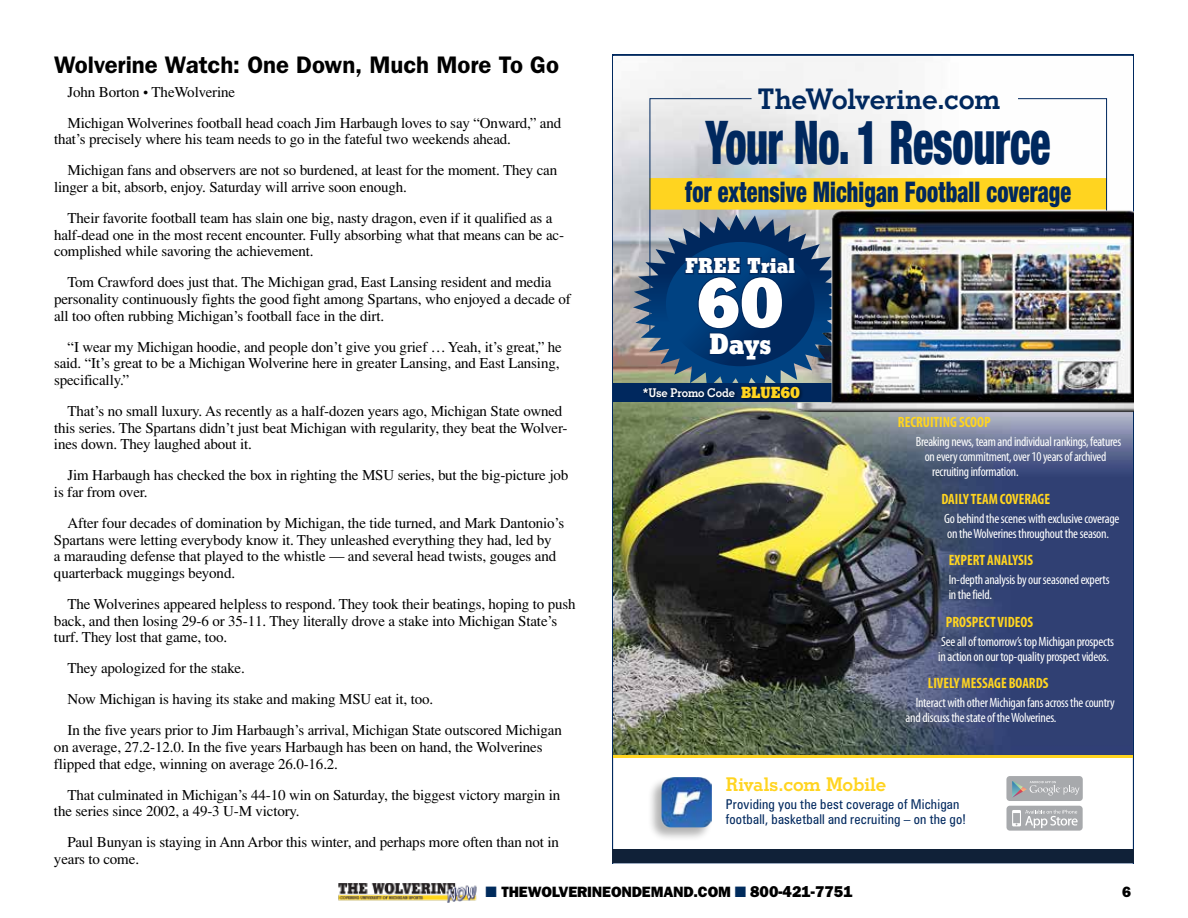
<style>
.page{position:relative;width:1188px;height:918px;background:#fff}
.page>*{position:absolute;margin:0;border:0;box-sizing:border-box;transform-origin:0 0}
.t1{font:800 69px "Stymie BT";color:#fff}
.t2{font:900 condensed 60.45px "Helvetica Neue";letter-spacing:-.005em;color:#00285e;scale:.7 1}
.t3{font:900 condensed 28.5px "Helvetica Neue";letter-spacing:.01em;color:#00285e;scale:.78 1}
.t4{font:700 28.5px "Stymie BT";letter-spacing:-.01em;color:#00285e}
.t5{font:800 28.5px "Stymie BT";color:#fff}
.t6{font:600 24px "Franklin Gothic";letter-spacing:-.005em;color:#000}
.t7{font:800 21px "Stymie BT";letter-spacing:.005em;color:#fff}
.t8{font:700 19.05px "Stymie BT";letter-spacing:-.01em;color:#ffd420}
.t9{font:15px/16.6px "Times";letter-spacing:-.01em;color:#000}
.t10{font:700 condensed 15px "Myriad Pro";color:#ffd420;scale:.96 1}
.t11{font:800 15px "Franklin Gothic";letter-spacing:-.01em;color:#000}
.t12{font:condensed 13.5px/15px "Myriad Pro";letter-spacing:-.02em;color:#fff}
.t13{font:condensed 13.5px/15px "Zurich BT";letter-spacing:.015em;color:#00285e}
.t14{font:700 12.15px "Stymie BT";letter-spacing:-.015em;color:#fff;scale:.94 1}
.s1{font-weight:800;font-size:15.6px;color:#ffd420}
.s2{color:#002b5c}
.s3{font-size:15.75px}
</style>
<div class="page">
<img style="left:338px;top:883px;width:139px;height:19px">
<svg style="left:612px;top:55px;width:522px;height:794px"></svg>
<img style="left:614px;top:56px;width:519px;height:699px">
<hr style="left:614px;top:755px;width:519px;height:3px;background:#ffd420">
<svg style="left:1017px;top:98px;width:90px;height:79px"></svg>
<div style="left:612px;top:849px;width:522px;height:14px;background:#102138"></div>
<div style="left:1006px;top:776px;width:77px;height:25px;background:#a7a9ac;border-radius:3px"></div>
<svg style="left:1012px;top:781px;width:67px;height:16px"></svg>
<div style="left:1007px;top:806px;width:76px;height:25px;background:#a7a9ac;border-radius:3px"></div>
<svg style="left:1012px;top:810px;width:66px;height:18px"></svg>
<div style="left:647px;top:776px;width:65px;height:66px;background:#000;opacity:.3"></div>
<img style="left:662px;top:777px;width:50px;height:50px">
<svg style="left:633px;top:98px;width:214px;height:285px;background:#8c9ca3"></svg>
<div style="left:612px;top:383px;width:522px;height:18px;background:#00285e"></div>
<div style="left:641px;top:384px;width:163px;height:18px;background:#000;opacity:.6"></div>
<img style="left:753px;top:177px;width:381px;height:273px">
<h3 class="t6" style="left:54px;top:51px;width:507px">Wolverine Watch: One Down, Much More To Go</h3>
<p class="t9" style="left:68px;top:76px;width:495px;line-height:30.9px">John Borton • TheWolverine<br>Michigan Wolverines football head coach Jim Harbaugh loves to say “Onward,” and</p>
<p class="t9" style="left:68px;top:124px;width:491px;line-height:30.9px;text-indent:-14px">that’s precisely where his team needs to go in the fateful two weekends ahead.<br>Michigan fans and observers are not so burdened, at least for the moment. They can</p>
<p class="t9" style="left:68px;top:172px;width:486px;line-height:30.9px;text-indent:-14px">linger a bit, absorb, enjoy. Saturday will arrive soon enough.<br>Their favorite football team has slain one big, nasty dragon, even if it qualified as a</p>
<p class="t9" style="left:54px;top:226px;width:512px">half-dead one in the most recent encounter. Fully absorbing what that means can be ac&shy;complished while savoring the achievement.</p>
<p class="t9" style="left:54px;top:274px;width:518px;text-indent:14px">Tom Crawford does just that. The Michigan grad, East Lansing resident and media personality continuously fights the good fight among Spartans, who enjoyed a decade of all too often rubbing Michigan’s football face in the dirt.</p>
<p class="t9" style="left:54px;top:338px;width:509px;text-indent:14px">“I wear my Michigan hoodie, and people don’t give you grief … Yeah, it’s great,” he said. “It’s great to be a Michigan Wolverine here in greater Lansing, and East Lansing, specifically.”</p>
<p class="t9" style="left:54px;top:403px;width:515px;text-indent:14px">That’s no small luxury. As recently as a half-dozen years ago, Michigan State owned this series. The Spartans didn’t just beat Michigan with regularity, they beat the Wolver&shy;ines down. They laughed about it.</p>
<p class="t9" style="left:54px;top:467px;width:516px;text-indent:14px">Jim Harbaugh has checked the box in righting the MSU series, but the big-picture job is far from over.</p>
<p class="t9" style="left:54px;top:515px;width:512px;text-indent:14px">After four decades of domination by Michigan, the tide turned, and Mark Dantonio’s Spartans were letting everybody know it. They unleashed everything they had, led by<br>a marauding defense that played to the whistle — and several head twists, gouges and quarterback muggings beyond.</p>
<p class="t9" style="left:54px;top:596px;width:523px;text-indent:14px">The Wolverines appeared helpless to respond. They took their beatings, hoping to push back, and then losing 29-6 or 35-11. They literally drove a stake into Michigan State’s turf. They lost that game, too.</p>
<p class="t9" style="left:67px;top:653px;width:496px;line-height:30.9px">They apologized for the stake.<br>Now Michigan is having its stake and making MSU eat it, too.<br>In the five years prior to Jim Harbaugh’s arrival, Michigan State outscored Michigan</p>
<p class="t9" style="left:54px;top:739px;width:490px">on average, 27.2-12.0. In the five years Harbaugh has been on hand, the Wolverines flipped that edge, winning on average 26.0-16.2.</p>
<p class="t9" style="left:54px;top:786px;width:508px;text-indent:14px">That culminated in Michigan’s 44-10 win on Saturday, the biggest victory margin in the series since 2002, a 49-3 U-M victory.</p>
<p class="t9" style="left:54px;top:834px;width:507px;text-indent:14px">Paul Bunyan is staying in Ann Arbor this winter, and perhaps more often than not in years to come.</p>
<h3 class="t4" style="left:758px;top:81px;width:244px">TheWolverine.com</h3>
<h2 class="t2" style="left:706px;top:106px;width:494px">Your No. 1 Resource</h2>
<h3 class="t3" style="left:685px;top:174px;width:496px">for extensive Michigan Football coverage</h3>
<h3 class="t7" style="left:685px;top:253px;width:111px">FREE Trial</h3>
<h1 class="t1" style="left:697px;top:261px;width:89px">60</h1>
<h3 class="t5" style="left:709px;top:327px;width:64px">Days</h3>
<p class="t14" style="left:643px;top:385px;width:169px">*Use Promo Code <span class="s1">BLUE60</span></p>
<p class="t10" style="left:898px;top:413px;width:98px">RECRUITING SCOOP</p>
<p class="t12" style="left:916px;top:434px;width:207px">Breaking news, team and individual rankings, features</p>
<p class="t12" style="left:925px;top:449px;width:183px">on every commitment, over 10 years of archived</p>
<p class="t12" style="left:932px;top:464px;width:88px">recruiting information.</p>
<p class="t10" style="left:941px;top:489px;width:115px">DAILY TEAM COVERAGE</p>
<p class="t12" style="left:944px;top:510px;width:177px">Go behind the scenes with exclusive coverage on the Wolverines throughout the season.</p>
<p class="t10" style="left:949px;top:551px;width:89px">EXPERT ANALYSIS</p>
<p class="t12" style="left:949px;top:572px;width:162px">In-depth analysis by our seasoned experts in the field.</p>
<p class="t10" style="left:946px;top:612px;width:92px">PROSPECT VIDEOS</p>
<p class="t12" style="left:938px;top:633px;width:177px">See all of tomorrow’s top Michigan prospects in action on our top-quality prospect videos.</p>
<p class="t10" style="left:928px;top:674px;width:127px">LIVELY MESSAGE BOARDS</p>
<p class="t12" style="left:906px;top:695px;width:211px;text-indent:10px">Interact with other Michigan fans across the country and discuss the state of the Wolverines.</p>
<p class="t8" style="left:726px;top:773px;width:162px">Rivals.com Mobile</p>
<p class="t13" style="left:726px;top:796px;width:242px">Providing you the best coverage of Michigan football, basketball and recruiting – on the go!</p>
<p class="t11" style="left:486px;top:884px;width:369px"><span class="s2">■</span> THEWOLVERINEONDEMAND.COM <span class="s2">■</span> <span class="s3">800-421-7751</span></p>
<p class="t11" style="left:1122px;top:884px;width:10px">6</p>
</div>
